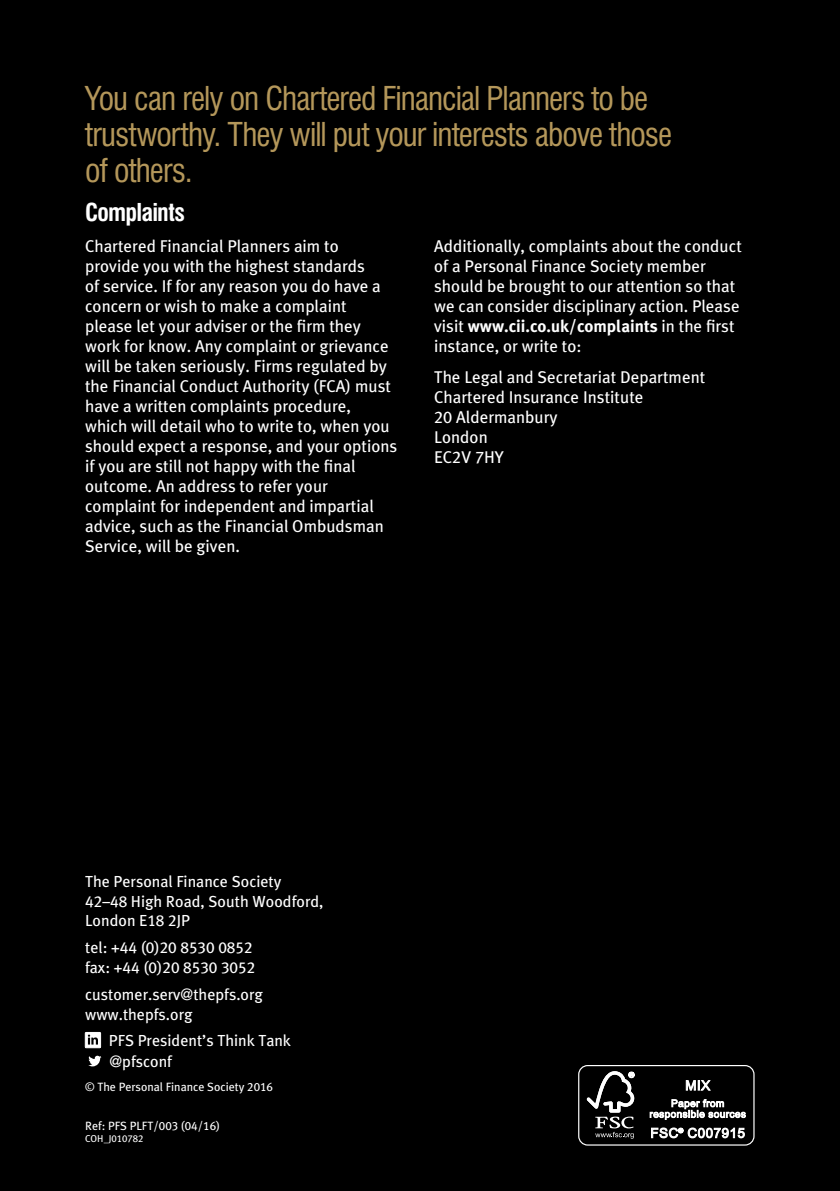
<style>
.page{position:relative;width:840px;height:1191px;background:#fff}
.page>*{position:absolute;margin:0;border:0;box-sizing:border-box;transform-origin:0 0}
.t1{font:condensed 32px/36px "Swiss 721 BT";letter-spacing:-.03em;color:#b4975a}
.t2{font:700 condensed 24px "Swiss 721 BT";letter-spacing:-.03em;color:#fff}
.t3{font:17px/20px "Cii Meta Plus";color:#fff}
.t4{font:16px/19.2px "Cii Meta Plus";color:#fff}
.t5{font:12px "Cii Meta Plus";color:#fff}
.t6{font:10px "Cii Meta Plus";color:#fff}
.s1{font-weight:700}
</style>
<div class="page">
<div style="left:0;top:0;width:839px;height:1191px;background:#000"></div>
<div style="left:578px;top:1065px;width:176px;height:80px;border:1px solid #fff;border-radius:9px"></div>
<svg style="left:586px;top:1071px;width:48px;height:67px"></svg>
<svg style="left:685px;top:1080px;width:25px;height:11px"></svg>
<svg style="left:649px;top:1099px;width:96px;height:20px"></svg>
<svg style="left:651px;top:1127px;width:93px;height:11px"></svg>
<svg style="left:85px;top:1032px;width:15px;height:15px"></svg>
<div style="left:85px;top:1032px;width:16px;height:16px;border:1px solid #fff"></div>
<svg style="left:88px;top:1034px;width:10px;height:10px"></svg>
<svg style="left:88px;top:1055px;width:13px;height:11px"></svg>
<h1 class="t1" style="left:85px;top:80px;width:588px">You can rely on Chartered Financial Planners to be trustworthy. They will put your interests above those of others.</h1>
<h2 class="t2" style="left:85px;top:198px;width:101px">Complaints</h2>
<p class="t3" style="left:85px;top:236px;width:313px">Chartered Financial Planners aim to<br>provide you with the highest standards<br>of service. If for any reason you do have a concern or wish to make a complaint please let your adviser or the firm they work for know. Any complaint or grievance will be taken seriously. Firms regulated by the Financial Conduct Authority (FCA) must have a written complaints procedure, which will detail who to write to, when you should expect a response, and your options if you are still not happy with the final outcome. An address to refer your complaint for independent and impartial advice, such as the Financial Ombudsman Service, will be given.</p>
<p class="t3" style="left:434px;top:236px;width:309px">Additionally, complaints about the conduct of a Personal Finance Society member should be brought to our attention so that we can consider disciplinary action. Please visit <span class="s1">www.cii.co.uk/complaints</span> in the first instance, or write to:</p>
<p class="t3" style="left:434px;top:367px;width:272px">The Legal and Secretariat Department<br>Chartered Insurance Institute<br>20 Aldermanbury<br>London<br>EC2V 7HY</p>
<p class="t4" style="left:85px;top:872px;width:240px">The Personal Finance Society<br>42–48 High Road, South Woodford,<br>London E18 2JP</p>
<p class="t4" style="left:85px;top:938px;width:172px">tel: +44 (0)20 8530 0852 fax: +44 (0)20 8530 3052</p>
<p class="t4" style="left:85px;top:985px;width:179px">customer.serv@thepfs.org www.thepfs.org</p>
<p class="t4" style="left:109px;top:1052px;width:64px">@pfsconf</p>
<p class="t4" style="left:109px;top:1031px;width:183px">PFS President’s Think Tank</p>
<p class="t5" style="left:85px;top:1079px;width:189px">© The Personal Finance Society 2016</p>
<p class="t5" style="left:85px;top:1119px;width:136px">Ref: PFS PLFT/003 (04/16)</p>
<p class="t6" style="left:85px;top:1133px;width:60px">COH_J010782</p>
</div>
